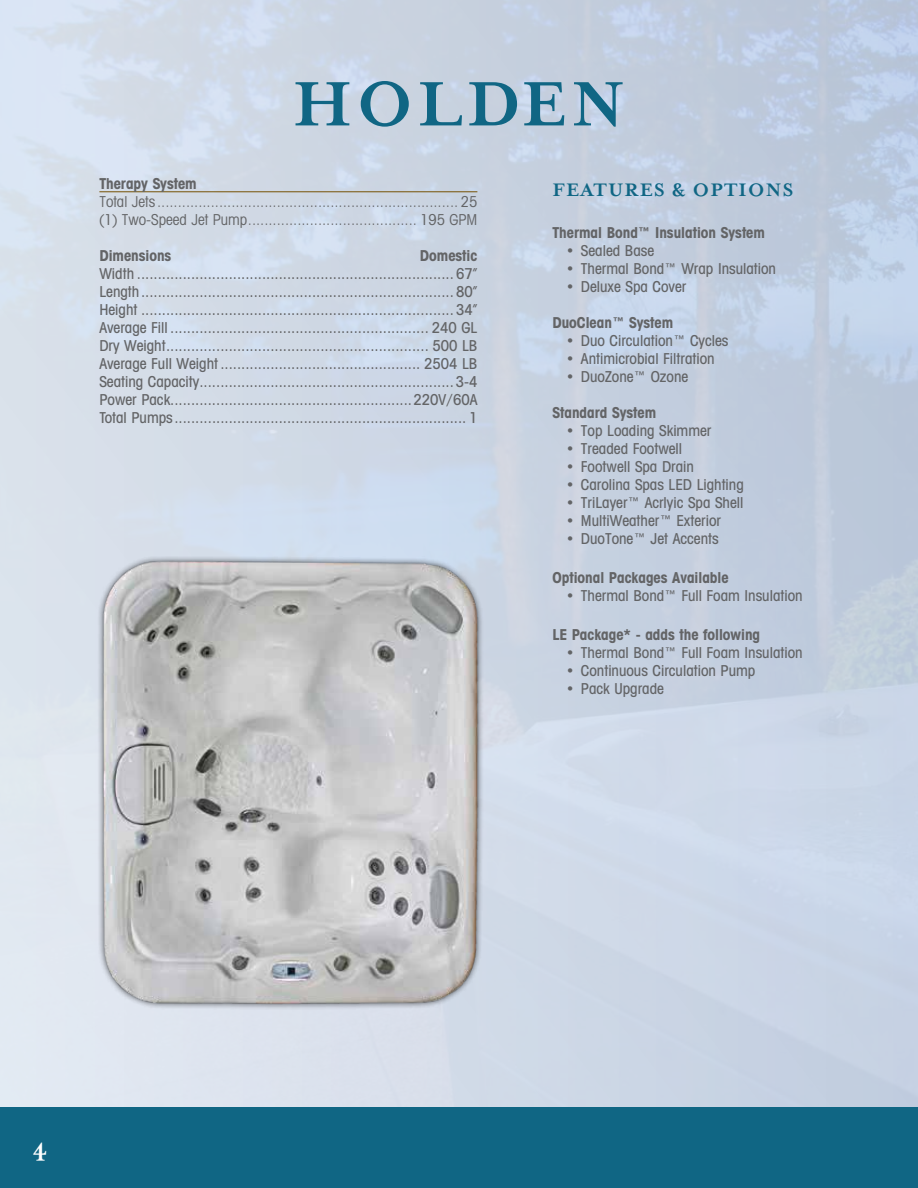
<style>
.page{position:relative;width:918px;height:1188px;background:#fff}
.page>*{position:absolute;margin:0;border:0;box-sizing:border-box;transform-origin:0 0}
.t1{font:700 72px "Mrs Eaves";letter-spacing:.05em;color:#106684}
.t2{font:700 27px "Mrs Eaves";color:#fff}
.t3{font:700 21px "Mrs Eaves";letter-spacing:.05em;color:#106684}
.t4{font:500 condensed 15px/18px "Avant Garde IT Cby BT";color:#636466;text-align:justify}
.t5{font:condensed 15px/18px "Avant Garde IT Cby BT";color:#636466}
.t6{font:700 condensed 15px "Avant Garde IT Cby BT";color:#636466}
</style>
<div class="page">
<img style="left:0;top:0;width:918px;height:1107px">
<div style="left:0;top:1107px;width:918px;height:81px;background:#106684"></div>
<hr style="left:99px;top:192px;width:378px;height:1px;background:#765204">
<img style="left:68px;top:540px;width:432px;height:480px">
<h1 class="t1" style="left:293px;top:62px;width:334px">HOLDEN</h1>
<p class="t6" style="left:99px;top:175px;width:99px">Therapy System</p>
<p class="t5" style="left:99px;top:193px;width:380px">Total Jets ......................................................................... 25 (1) Two-Speed Jet Pump......................................... 195 GPM</p>
<p class="t6" style="left:99px;top:247px;width:73px">Dimensions</p>
<p class="t6" style="left:420px;top:247px;width:59px">Domestic</p>
<p class="t4" style="left:99px;top:265px;width:380px">Width ............................................................................ 67” Length........................................................................... 80” Height ........................................................................... 34” Average Fill .............................................................. 240 GL Dry Weight............................................................... 500 LB Average Full Weight ................................................ 2504 LB Seating Capacity.............................................................3-4<br>Power Pack..........................................................220V/60A Total Pumps...................................................................... 1</p>
<h3 class="t3" style="left:552px;top:177px;width:242px">FEATURES &amp; OPTIONS</h3>
<p class="t6" style="left:552px;top:224px;width:214px">Thermal Bond™ Insulation System</p>
<p class="t4" style="left:566px;top:242px;width:90px">• Sealed Base</p>
<p class="t4" style="left:566px;top:260px;width:212px">• Thermal Bond™ Wrap Insulation</p>
<p class="t4" style="left:566px;top:278px;width:122px">• Deluxe Spa Cover</p>
<p class="t6" style="left:552px;top:314px;width:122px">DuoClean™ System</p>
<p class="t4" style="left:566px;top:332px;width:164px">• Duo Circulation™ Cycles</p>
<p class="t4" style="left:566px;top:350px;width:150px">• Antimicrobial Filtration</p>
<p class="t4" style="left:566px;top:368px;width:124px">• DuoZone™ Ozone</p>
<p class="t6" style="left:552px;top:404px;width:105px">Standard System</p>
<p class="t4" style="left:566px;top:422px;width:147px">• Top Loading Skimmer</p>
<p class="t4" style="left:566px;top:440px;width:118px">• Treaded Footwell</p>
<p class="t4" style="left:566px;top:458px;width:129px">• Footwell Spa Drain</p>
<p class="t4" style="left:566px;top:476px;width:179px">• Carolina Spas LED Lighting</p>
<p class="t4" style="left:566px;top:494px;width:179px">• TriLayer™ Acrlyic Spa Shell</p>
<p class="t4" style="left:566px;top:512px;width:157px">• MultiWeather™ Exterior</p>
<p class="t4" style="left:566px;top:530px;width:154px">• DuoTone™ Jet Accents</p>
<p class="t6" style="left:552px;top:569px;width:178px">Optional Packages Available</p>
<p class="t4" style="left:566px;top:587px;width:238px">• Thermal Bond™ Full Foam Insulation</p>
<p class="t6" style="left:552px;top:626px;width:209px">LE Package* - adds the following</p>
<p class="t4" style="left:566px;top:644px;width:238px">• Thermal Bond™ Full Foam Insulation</p>
<p class="t4" style="left:566px;top:662px;width:191px">• Continuous Circulation Pump</p>
<p class="t4" style="left:566px;top:680px;width:100px">• Pack Upgrade</p>
<h2 class="t2" style="left:33px;top:1132px;width:17px">4</h2>
</div>
